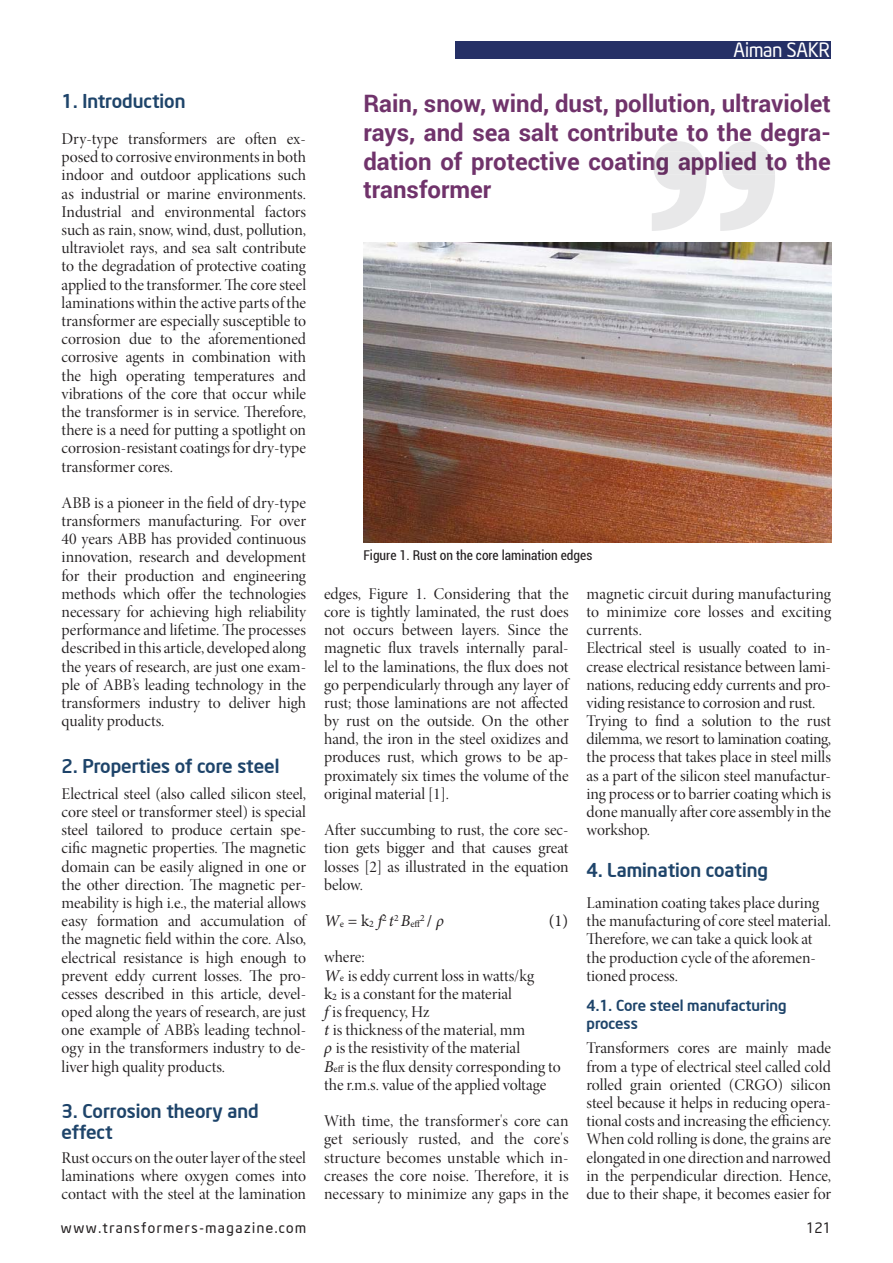
<style>
.page{position:relative;width:893px;height:1263px;background:#fff}
.page>*{position:absolute;margin:0;border:0;box-sizing:border-box;transform-origin:0 0}
.t1{font:700 24px/28.8px "Roboto";color:#70336b;text-align:justify}
.t2{font:19.5px "Neo Sans Intel";color:#fff;scale:.95 1}
.t3{font:500 18.75px/21px "Neo Sans Intel";color:#1e446a}
.t4{font:16.5px/18.1px "Minion Pro Disp";color:#231f20;text-align:justify}
.t5{font:16.5px "Minion Pro";color:#231f20}
.t6{font:500 15px/18px "Neo Sans Intel";color:#1e446a}
.t7{font:14.25px "Neo Sans Intel";letter-spacing:.11em;color:#231f20}
.t8{font:condensed 13.5px "Roboto";color:#231f20}
.t9{font:9.9px "Minion Pro";color:#231f20}
.t10{font:9.6px "Minion Pro";color:#231f20}
.s1{color:#662e61}
.s2{font-style:italic;font-size:16.5px}
.s3{font-size:16.5px}
.s4{font-family:"Minion Pro";font-style:italic}
.s5{font-family:"Minion Pro";font-size:9.9px}
.s6{font-family:"Minion Pro"}
</style>
<div class="page">
<div style="left:455px;top:42px;width:376px;height:17px;background:#253066"></div>
<svg style="left:652px;top:141px;width:123px;height:90px"></svg>
<img style="left:363px;top:243px;width:468px;height:299px">
<p class="t2" style="left:733px;top:37px;width:103px">Aiman SAKR</p>
<p class="t3" style="left:62px;top:90px;width:125px">1. Introduction</p>
<p class="t4" style="left:62px;top:131px;width:246px">Dry-type transformers are often ex&shy;posed to corrosive environments in both indoor and outdoor applications such as industrial or marine environments.<br>Industrial and environmental factors such as rain, snow, wind, dust, pollution, ultraviolet rays, and sea salt contribute to the degradation of protective coating applied to the transformer. The core steel laminations within the active parts of the transformer are especially susceptible to corrosion due to the aforementioned corrosive agents in combination with the high operating temperatures and vibrations of the core that occur while the transformer is in service. Therefore, there is a need for putting a spotlight on corrosion-resistant coatings for dry-type transformer cores.</p>
<p class="t4" style="left:62px;top:495px;width:246px">ABB is a pioneer in the field of dry-type transformers manufacturing. For over 40 years ABB has provided continuous innovation, research and development for their production and engineering methods which offer the technologies necessary for achieving high reliability performance and lifetime. The processes described in this article, developed along the years of research, are just one exam&shy;ple of ABB’s leading technology in the transformers industry to deliver high quality products.</p>
<p class="t3" style="left:62px;top:754px;width:219px">2. Properties of core steel</p>
<p class="t4" style="left:62px;top:786px;width:246px">Electrical steel (also called silicon steel, core steel or transformer steel) is special steel tailored to produce certain spe&shy;cific magnetic properties. The magnetic domain can be easily aligned in one or the other direction. The magnetic per&shy;meability is high i.e., the material allows easy formation and accumulation of the magnetic field within the core. Also, electrical resistance is high enough to prevent eddy current losses. The pro&shy;cesses described in this article, devel&shy;oped along the years of research, are just one example of ABB’s leading technol&shy;ogy in the transformers industry to de&shy;liver high quality products.</p>
<p class="t3" style="left:62px;top:1100px;width:199px">3. Corrosion theory and effect</p>
<p class="t4" style="left:62px;top:1150px;width:246px">Rust occurs on the outer layer of the steel laminations where oxygen comes into contact with the steel at the lamination</p>
<h1 class="t1" style="left:363px;top:88px;width:469px">Rain, snow, wind, dust, pollution, ultraviolet rays, and sea salt contribute to the degra&shy;dation of protective coati<span class="s1">ng applied to</span> the transformer</h1>
<p class="t8" style="left:363px;top:547px;width:230px">Figure 1. Rust on the core lamination edges</p>
<p class="t4" style="left:324px;top:586px;width:246px">edges, Figure 1. Considering that the core is tightly laminated, the rust does not occurs between layers. Since the magnetic flux travels internally paral&shy;lel to the laminations, the flux does not go perpendicularly through any layer of rust; those laminations are not affected by rust on the outside. On the other hand, the iron in the steel oxidizes and produces rust, which grows to be ap&shy;proximately six times the volume of the original material [1].</p>
<p class="t4" style="left:324px;top:822px;width:246px">After succumbing to rust, the core sec&shy;tion gets bigger and that causes great losses [2] as illustrated in the equation below.</p>
<p class="t9" style="left:324px;top:920px;width:98px"><span class="s2">W</span>e <span class="s3">= k</span>2 <span class="s2">f</span><sup>2</sup> <span class="s2">t</span><sup>2</sup> <span class="s2">B</span>eff</p>
<p class="t10" style="left:420px;top:914px;width:25px">2 <span class="s3">/</span> <span class="s2">ρ</span></p>
<p class="t5" style="left:549px;top:914px;width:21px">(1)</p>
<p class="t4" style="left:324px;top:950px;width:238px;text-align:left">where:<br><span class="s4">W</span><span class="s5">e</span> is eddy current loss in watts/kg<br><span class="s6">k</span><span class="s5">2</span> is a constant for the material<br><span class="s4">f</span> is frequency, Hz<br><span class="s4">t</span> is thickness of the material, mm<br><span class="s4">ρ</span> is the resistivity of the material<br><span class="s4">B</span><span class="s5">eff</span> is the flux density corresponding to the r.m.s. value of the applied voltage</p>
<p class="t4" style="left:324px;top:1113px;width:246px">With time, the transformer's core can get seriously rusted, and the core's structure becomes unstable which in&shy;creases the core noise. Therefore, it is necessary to minimize any gaps in the</p>
<p class="t4" style="left:586px;top:586px;width:246px;text-align:left">magnetic circuit during manufacturing to minimize core losses and exciting currents.<br>Electrical steel is usually coated to in&shy;crease electrical resistance between lami&shy;nations, reducing eddy currents and pro&shy;viding resistance to corrosion and rust.<br>Trying to find a solution to the rust dilem ma, we resort to lamination coating, the process that takes place in steel mills as a part of the silicon steel manufactur&shy;ing process or to barrier coating which is done manually after core assembly in the workshop.</p>
<p class="t3" style="left:586px;top:859px;width:183px">4. Lamination coating</p>
<p class="t4" style="left:586px;top:895px;width:246px;text-align:left">Lamination coating takes place during the manufacturing of core steel material.<br>Therefore, we can take a quick look at the production cycle of the aforemen&shy;tioned process.</p>
<p class="t6" style="left:586px;top:996px;width:201px">4.1. Core steel manufacturing process</p>
<p class="t4" style="left:586px;top:1040px;width:246px">Transformers cores are mainly made from a type of electrical steel called cold rolled grain oriented (CRGO) silicon steel because it helps in reducing opera&shy;tional costs and increasing the efficiency.<br>When cold rolling is done, the grains are elongated in one direction and narrowed in the perpendicular direction. Hence, due to their shape, it becomes easier for</p>
<p class="t7" style="left:61px;top:1219px;width:247px">www.transformers-magazine.com</p>
<p class="t7" style="left:806px;top:1218px;width:26px">121</p>
</div>
